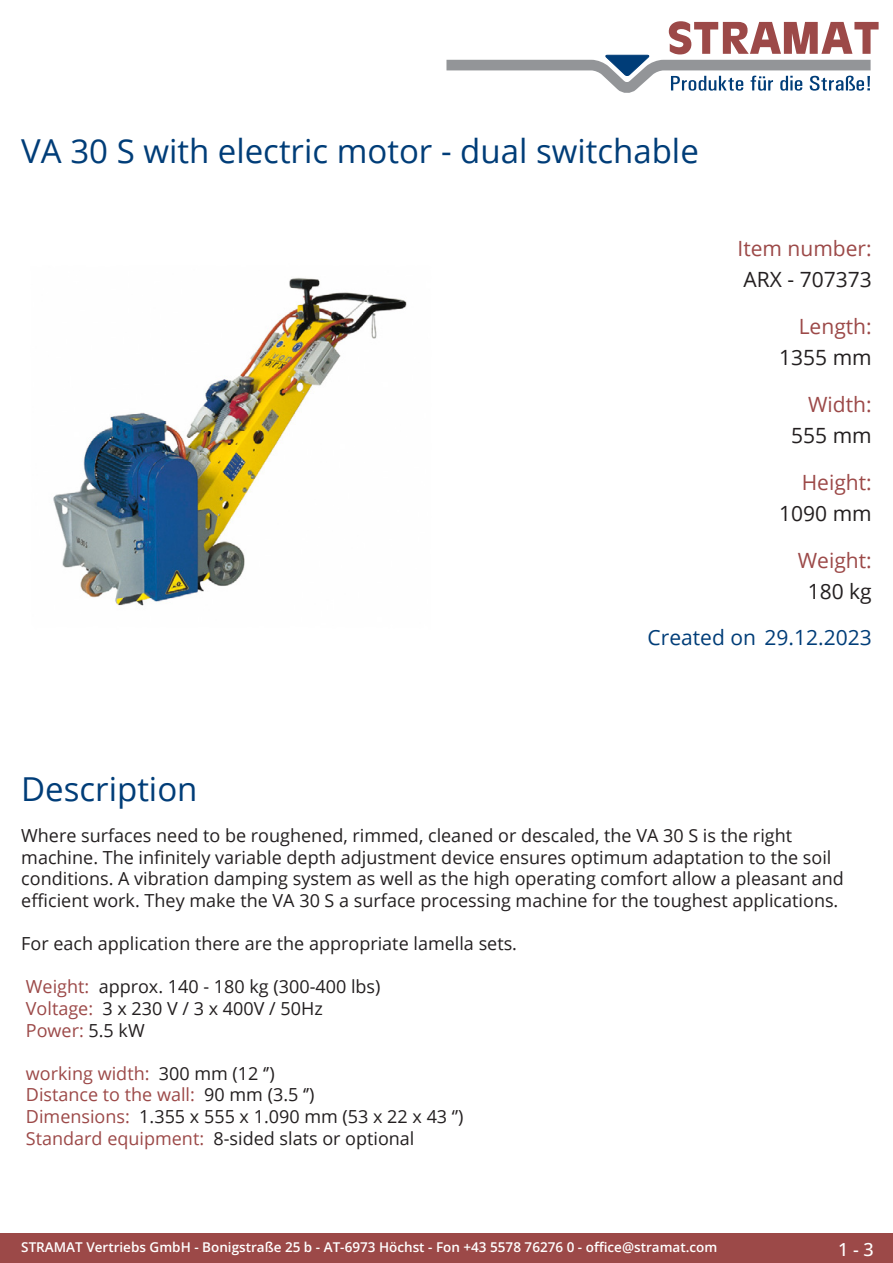
<style>
.page{position:relative;width:893px;height:1263px;background:#fff}
.page>*{position:absolute;margin:0;border:0;box-sizing:border-box;transform-origin:0 0}
.Produkttitel{font:33px "Open Sans";color:#003d78}
.TechDaten_Überschrif{font:21px "Open Sans";color:#9c4948}
.TechDaten_Inhalt{font:21px "Open Sans";color:#231f20}
.Erstellungsdatum{font:21px "Open Sans";color:#003d78}
.Beschreibung_Text{font:18px/21.6px "Open Sans";color:#231f20}
.t1{font:500 18px "Open Sans";color:#fff}
.t2{font:600 13.5px "Open Sans";color:#fff}
.s1{color:#9c4948}
</style>
<div class="page">
<div style="left:0;top:1233px;width:893px;height:30px;background:#9c4948"></div>
<svg style="left:446px;top:21px;width:433px;height:72px"></svg>
<img style="left:53px;top:278px;width:354px;height:328px">
<p class="Produkttitel" style="left:21px;top:128px;width:679px">VA 30 S with electric motor - dual switchable</p>
<p class="TechDaten_Überschrif" style="left:737px;top:234px;width:136px">Item number:</p>
<p class="TechDaten_Inhalt" style="left:744px;top:265px;width:130px">ARX - 707373</p>
<p class="TechDaten_Überschrif" style="left:799px;top:312px;width:74px">Length:</p>
<p class="TechDaten_Inhalt" style="left:779px;top:343px;width:94px">1355 mm</p>
<p class="TechDaten_Überschrif" style="left:808px;top:390px;width:65px">Width:</p>
<p class="TechDaten_Inhalt" style="left:791px;top:421px;width:82px">555 mm</p>
<p class="TechDaten_Überschrif" style="left:802px;top:468px;width:71px">Height:</p>
<p class="TechDaten_Inhalt" style="left:779px;top:499px;width:94px">1090 mm</p>
<p class="TechDaten_Überschrif" style="left:798px;top:546px;width:75px">Weight:</p>
<p class="TechDaten_Inhalt" style="left:808px;top:577px;width:66px">180 kg</p>
<p class="Erstellungsdatum" style="left:648px;top:623px;width:226px">Created on 29.12.2023</p>
<p class="Produkttitel" style="left:21px;top:766px;width:178px">Description</p>
<p class="Beschreibung_Text" style="left:21px;top:824px;width:824px">Where surfaces need to be roughened, rimmed, cleaned or descaled, the VA 30 S is the right machine. The infinitely variable depth adjustment device ensures optimum adaptation to the soil conditions. A vibration damping system as well as the high operating comfort allow a pleasant and efficient work. They make the VA 30 S a surface processing machine for the toughest applications.</p>
<p class="Beschreibung_Text" style="left:21px;top:932px;width:497px">For each application there are the appropriate lamella sets.</p>
<p class="Beschreibung_Text" style="left:26px;top:975px;width:356px"><span class="s1">Weight:</span> approx. 140 - 180 kg (300-400 lbs)<br><span class="s1">Voltage:</span> 3 x 230 V / 3 x 400V / 50Hz<br><span class="s1">Power:</span> 5.5 kW</p>
<p class="Beschreibung_Text" style="left:26px;top:1062px;width:439px"><span class="s1">working width:</span> 300 mm (12 ‘’)<br><span class="s1">Distance to the wall:</span> 90 mm (3.5 ‘’)<br><span class="s1">Dimensions:</span> 1.355 x 555 x 1.090 mm (53 x 22 x 43 ‘’)<br><span class="s1">Standard equipment:</span> 8-sided slats or optional</p>
<p class="t2" style="left:21px;top:1238px;width:698px">STRAMAT Vertriebs GmbH - Bonigstraße 25 b - AT-6973 Höchst - Fon +43 5578 76276 0 - office@stramat.com</p>
<p class="t1" style="left:838px;top:1237px;width:37px">1 - 3</p>
</div>
